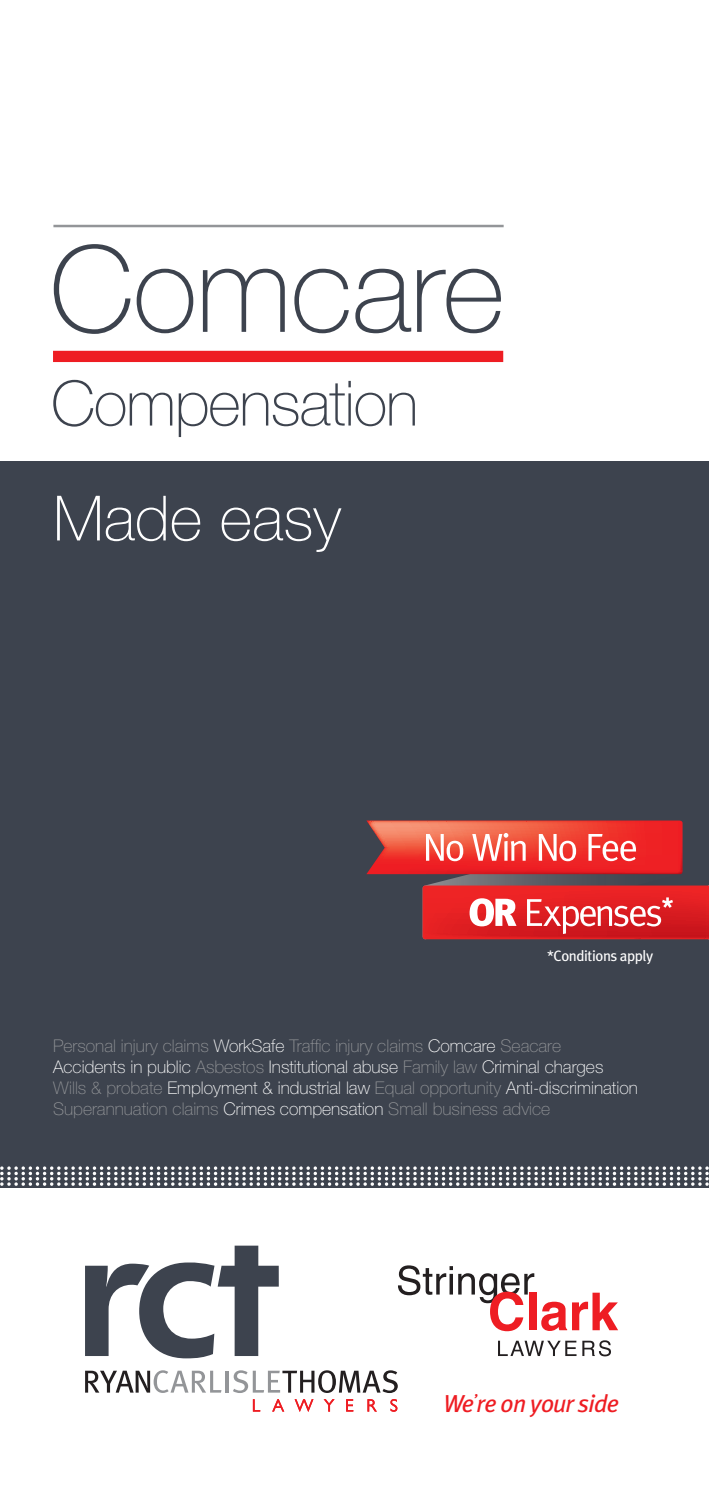
<style>
.page{position:relative;width:709px;height:1489px;background:#fff}
.page>*{position:absolute;margin:0;border:0;box-sizing:border-box;transform-origin:0 0}
.t1{font:100 120px "Helvetica Neue LT";letter-spacing:-.01em;color:#3d434e}
.t2{font:100 62.5px "Helvetica Neue LT";letter-spacing:-.02em;color:#3d434e}
.t3{font:100 62.5px "Helvetica Neue LT";color:#fff}
.Heading_1{font:italic 24.5px "Meta Plus";letter-spacing:-.03em;color:#ee1d23}
.t4{font:100 17.5px "Helvetica Neue LT";color:#fff}
.t5{font:100 17.5px "Helvetica Neue LT";color:#939598}
.Heading_1-2{font:15px "Meta Plus";letter-spacing:-.03em;color:#fff}
.s1{color:#fff}
.s2{color:#939598}
</style>
<div class="page">
<div style="left:0;top:461px;width:709px;height:726px;background:#3d434e"></div>
<svg style="left:0;top:1166px;width:709px;height:19px"></svg>
<div style="left:53px;top:351px;width:450px;height:11px;background:#ee1d23"></div>
<svg style="left:366px;top:820px;width:343px;height:119px"></svg>
<svg style="left:398px;top:1265px;width:136px;height:66px"></svg>
<div style="left:529px;top:1292px;width:7px;height:38px;background:#ee1d23"></div>
<svg style="left:541px;top:1292px;width:77px;height:38px"></svg>
<svg style="left:498px;top:1340px;width:78px;height:15px"></svg>
<svg style="left:582px;top:1340px;width:29px;height:16px"></svg>
<svg style="left:85px;top:1245px;width:194px;height:113px"></svg>
<svg style="left:253px;top:1399px;width:7px;height:12px"></svg>
<svg style="left:272px;top:1399px;width:12px;height:12px"></svg>
<svg style="left:294px;top:1399px;width:19px;height:12px"></svg>
<svg style="left:324px;top:1399px;width:10px;height:12px"></svg>
<svg style="left:346px;top:1399px;width:7px;height:12px"></svg>
<svg style="left:367px;top:1399px;width:10px;height:12px"></svg>
<svg style="left:390px;top:1399px;width:7px;height:12px"></svg>
<svg style="left:85px;top:1370px;width:136px;height:22px"></svg>
<hr style="left:225px;top:1370px;width:3px;height:22px;background:#939598">
<svg style="left:233px;top:1370px;width:165px;height:22px"></svg>
<hr style="left:53px;top:225px;width:450px;height:2px;background:#939598">
<p class="t1" style="left:49px;top:220px;width:457px">Comcare</p>
<p class="t2" style="left:51px;top:367px;width:369px">Compensation</p>
<p class="t3" style="left:53px;top:482px;width:289px">Made easy</p>
<p class="Heading_1-2" style="left:547px;top:947px;width:107px">*Conditions apply</p>
<p class="t5" style="left:53px;top:1035px;width:509px">Personal injury claims <span class="s1">WorkSafe</span> Traffic injury claims <span class="s1">Comcare</span> Seacare</p>
<p class="t4" style="left:53px;top:1056px;width:552px">Accidents in public <span class="s2">Asbestos</span> Institutional abuse <span class="s2">Family law</span> Criminal charges</p>
<p class="t4" style="left:53px;top:1077px;width:586px"><span class="s2">Wills &amp; probate</span> Employment &amp; industrial law <span class="s2">Equal opportunity</span> Anti-discrimination</p>
<p class="t5" style="left:53px;top:1098px;width:498px">Superannuation claims <span class="s1">Crimes compensation</span> Small business advice</p>
<p class="Heading_1" style="left:443px;top:1388px;width:178px">We<sup>’</sup>re on your side</p>
</div>
